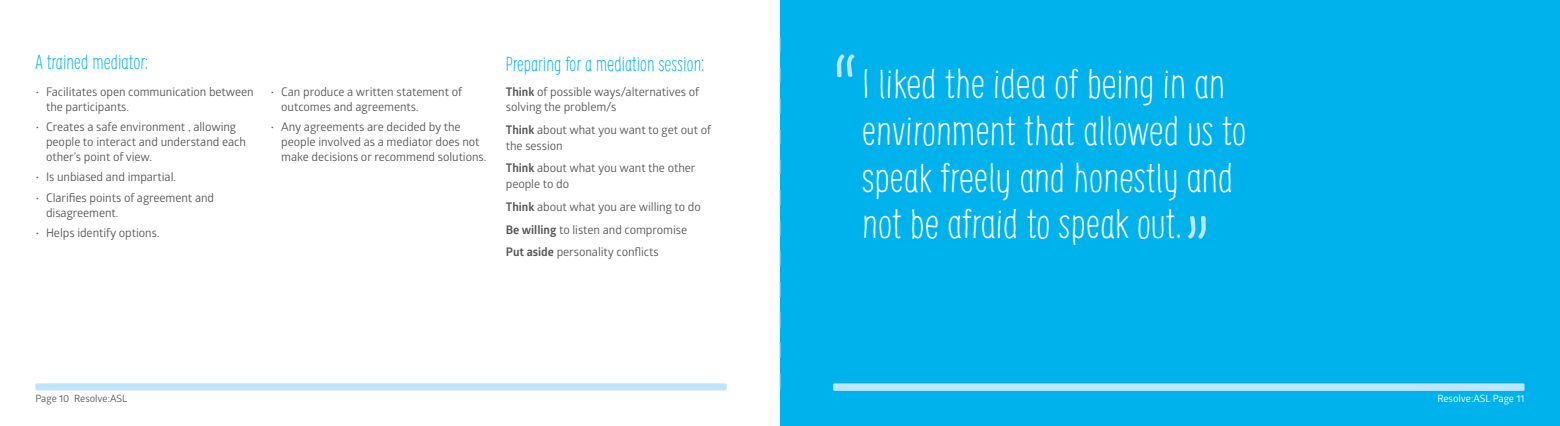
<style>
.page{position:relative;width:1560px;height:426px;background:#fff}
.page>*{position:absolute;margin:0;border:0;box-sizing:border-box;transform-origin:0 0}
.t1{font:300 106.62px "Supernettcn";color:#bfe5fa}
.t2{font:300 40.5px/46.6px "Supernettcn";color:#fff}
.t3{font:300 20px "Supernettcn";color:#00b2eb}
.t4{font:11.88px/15px "Glober";letter-spacing:-.005em;color:#575756}
.t5{font:10px "Glober";color:#575756}
.t6{font:10px "Glober";color:#fff}
.s1{font-size:12.5px}
.s2{font-size:22.5px}
.s3{font-weight:700}
</style>
<div class="page">
<div style="left:780px;top:0;width:779px;height:425px;background:#00b2eb"></div>
<div style="left:833px;top:383px;width:691px;height:7px;background:#bfe5fa"></div>
<div style="left:35px;top:383px;width:691px;height:7px;background:#bfe5fa"></div>
<svg style="left:779px;top:37px;width:1px;height:351px"></svg>
<h3 class="t3" style="left:35px;top:48px;width:114px">A trained mediator:</h3>
<p class="t4" style="left:46px;top:83px;width:209px;text-indent:-11px"><span class="s1">•</span> Facilitates open communication between the participants.</p>
<p class="t4" style="left:46px;top:118px;width:201px;text-indent:-11px"><span class="s1">•</span> Creates a safe environment , allowing people to interact and understand each other’s point of view.</p>
<p class="t4" style="left:35px;top:169px;width:142px"><span class="s1">•</span> Is unbiased and impartial.</p>
<p class="t4" style="left:46px;top:189px;width:169px;text-indent:-11px"><span class="s1">•</span> Clarifies points of agreement and disagreement.</p>
<p class="t4" style="left:35px;top:224px;width:126px"><span class="s1">•</span> Helps identify options.</p>
<p class="t4" style="left:281px;top:83px;width:182px;text-indent:-11px"><span class="s1">•</span> Can produce a written statement of outcomes and agreements.</p>
<p class="t4" style="left:281px;top:118px;width:207px;text-indent:-11px"><span class="s1">•</span> Any agreements are decided by the people involved as a mediator does not make decisions or recommend solutions.</p>
<h3 class="t3" style="left:506px;top:50px;width:200px">Preparing for a mediation session<span class="s2">:</span></h3>
<p class="t4" style="left:506px;top:83px;width:195px;line-height:15.6px"><span class="s3">Think</span> of possible ways/alternatives of solving the problem/s</p>
<p class="t4" style="left:506px;top:121px;width:207px;line-height:15.6px"><span class="s3">Think</span> about what you want to get out of the session</p>
<p class="t4" style="left:506px;top:160px;width:191px;line-height:15.6px"><span class="s3">Think</span> about what you want the other people to do</p>
<p class="t4" style="left:506px;top:194px;width:196px;line-height:22.8px"><span class="s3">Think</span> about what you are willing to do<br><span class="s3">Be willing</span> to listen and compromise<br><span class="s3">Put aside</span> personality conflicts</p>
<h1 class="t1" style="left:833px;top:28px;width:25px">“</h1>
<h2 class="t2" style="left:862px;top:59px;width:385px">I liked the idea of being in an environment that allowed us to speak freely and honestly and not be afraid to speak out.</h2>
<h1 class="t1" style="left:1185px;top:189px;width:26px">”</h1>
<p class="t5" style="left:35px;top:391px;width:93px">Page 10 Resolve:ASL</p>
<p class="t6" style="left:1437px;top:391px;width:89px">Resolve:ASL Page 11</p>
</div>
